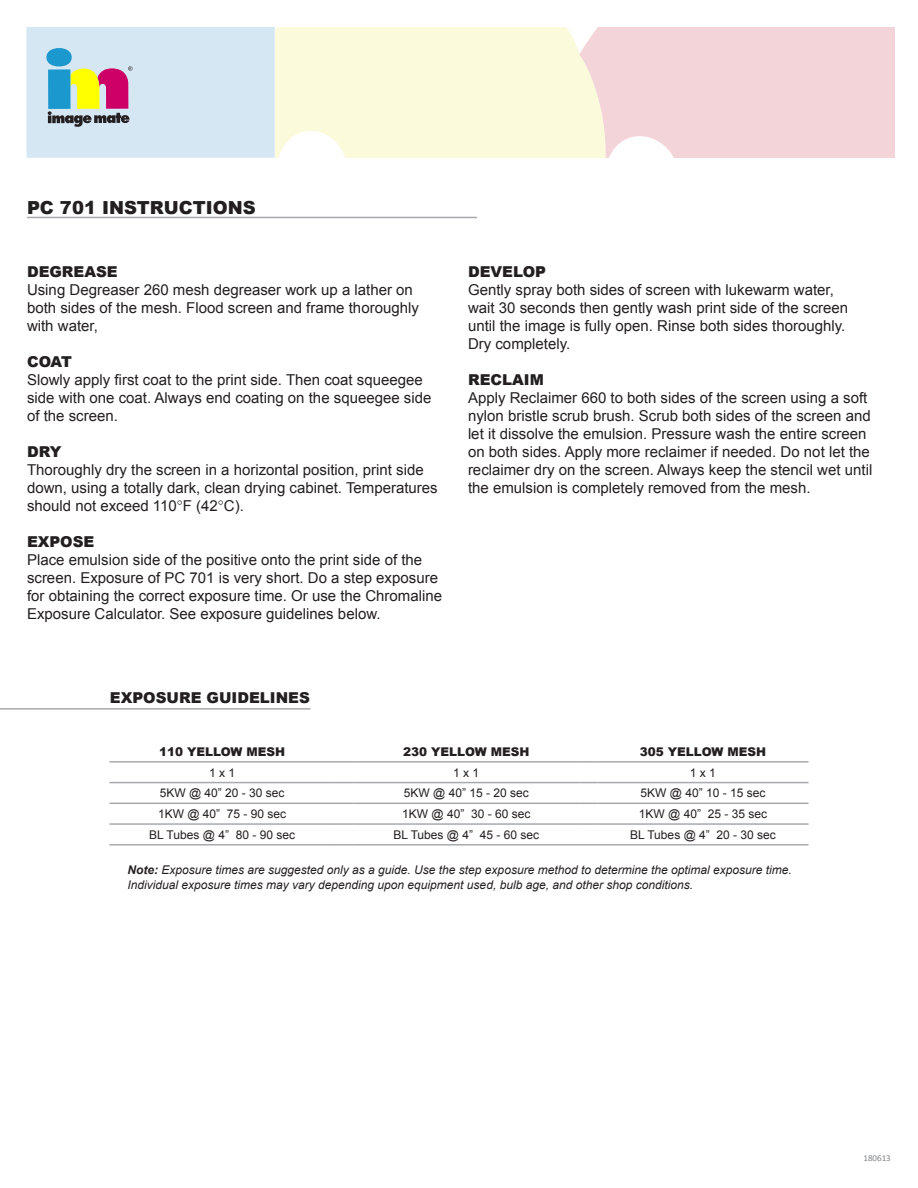
<style>
.page{position:relative;width:918px;height:1188px;background:#fff}
.page>*{position:absolute;margin:0;border:0;box-sizing:border-box;transform-origin:0 0}
.t1{font:900 18px "Arial";color:#231f20}
.t2{font:15px/18px "Arial";color:#231f20}
.t3{font:900 15px "Arial";color:#231f20}
.t4{font:italic 12px/14.4px "Arial";color:#231f20}
.t5{font:12px "Arial";color:#231f20}
.t6{font:900 12px "Arial";color:#231f20}
.t7{font:9px "Calibri";color:#808285}
.s1{font-family:"Helvetica Neue LT Std";font-weight:300}
.s2{font-weight:700}
</style>
<div class="page">
<div style="left:275px;top:27px;width:304px;height:131px;background:#fbfbdc"></div>
<svg style="left:579px;top:27px;width:316px;height:131px"></svg>
<hr style="left:109px;top:782px;width:226px;height:1px;background:#a8a9ad">
<svg style="left:335px;top:782px;width:18px;height:1px"></svg>
<hr style="left:353px;top:782px;width:226px;height:1px;background:#a8a9ad">
<svg style="left:579px;top:782px;width:18px;height:1px"></svg>
<hr style="left:597px;top:782px;width:212px;height:1px;background:#a8a9ad">
<hr style="left:109px;top:803px;width:226px;height:1px;background:#a8a9ad">
<svg style="left:335px;top:803px;width:18px;height:1px"></svg>
<hr style="left:353px;top:803px;width:226px;height:1px;background:#a8a9ad">
<svg style="left:579px;top:803px;width:18px;height:1px"></svg>
<hr style="left:597px;top:803px;width:212px;height:1px;background:#a8a9ad">
<hr style="left:109px;top:823px;width:226px;height:2px;background:#a8a9ad">
<svg style="left:335px;top:823px;width:18px;height:2px"></svg>
<hr style="left:353px;top:823px;width:226px;height:2px;background:#a8a9ad">
<svg style="left:579px;top:823px;width:18px;height:2px"></svg>
<hr style="left:597px;top:823px;width:212px;height:2px;background:#a8a9ad">
<hr style="left:109px;top:844px;width:226px;height:2px;background:#a8a9ad">
<svg style="left:335px;top:844px;width:18px;height:2px"></svg>
<hr style="left:353px;top:844px;width:226px;height:2px;background:#a8a9ad">
<svg style="left:579px;top:844px;width:18px;height:2px"></svg>
<hr style="left:597px;top:844px;width:212px;height:2px;background:#a8a9ad">
<hr style="left:109px;top:761px;width:226px;height:2px;background:#a8a9ad">
<svg style="left:335px;top:761px;width:18px;height:2px"></svg>
<hr style="left:353px;top:761px;width:226px;height:2px;background:#a8a9ad">
<svg style="left:579px;top:761px;width:18px;height:2px"></svg>
<hr style="left:597px;top:761px;width:212px;height:2px;background:#a8a9ad">
<hr style="left:27px;top:217px;width:450px;height:1px;background:#a8a9ad">
<hr style="left:0;top:708px;width:310px;height:2px;background:#a8a9ad">
<svg style="left:26px;top:27px;width:249px;height:131px"></svg>
<p class="t1" style="left:27px;top:194px;width:230px">PC 701 INSTRUCTIONS</p>
<p class="t3" style="left:27px;top:261px;width:92px">DEGREASE</p>
<p class="t2" style="left:27px;top:281px;width:393px">Using Degreaser 260 mesh degreaser work up a lather on both sides of the mesh. Flood screen and frame thoroughly with water,</p>
<p class="t3" style="left:27px;top:351px;width:47px">COAT</p>
<p class="t2" style="left:27px;top:371px;width:406px">Slowly apply first coat to the print side. Then coat squeegee side with one coat. Always end coating on the squeegee side of the screen.</p>
<p class="t3" style="left:27px;top:441px;width:36px">DRY</p>
<p class="t2" style="left:27px;top:461px;width:412px">Thoroughly dry the screen in a horizontal position, print side down, using a totally dark, clean drying cabinet. Temperatures should not exceed 110<span class="s1">°</span>F (42<span class="s1">°</span>C).</p>
<p class="t3" style="left:27px;top:531px;width:69px">EXPOSE</p>
<p class="t2" style="left:27px;top:551px;width:417px">Place emulsion side of the positive onto the print side of the screen. Exposure of PC 701 is very short. Do a step exposure for obtaining the correct exposure time. Or use the Chromaline Exposure Calculator. See exposure guidelines below.</p>
<p class="t3" style="left:468px;top:261px;width:80px">DEVELOP</p>
<p class="t2" style="left:468px;top:281px;width:382px">Gently spray both sides of screen with lukewarm water, wait 30 seconds then gently wash print side of the screen until the image is fully open. Rinse both sides thoroughly.<br>Dry completely.</p>
<p class="t3" style="left:468px;top:369px;width:77px">RECLAIM</p>
<p class="t2" style="left:468px;top:389px;width:406px">Apply Reclaimer 660 to both sides of the screen using a soft nylon bristle scrub brush. Scrub both sides of the screen and let it dissolve the emulsion. Pressure wash the entire screen on both sides. Apply more reclaimer if needed. Do not let the reclaimer dry on the screen. Always keep the stencil wet until the emulsion is completely removed from the mesh.</p>
<p class="t3" style="left:110px;top:687px;width:201px">EXPOSURE GUIDELINES</p>
<p class="t6" style="left:159px;top:743px;width:128px">110 YELLOW MESH</p>
<p class="t6" style="left:403px;top:743px;width:128px">230 YELLOW MESH</p>
<p class="t6" style="left:640px;top:743px;width:128px">305 YELLOW MESH</p>
<p class="t5" style="left:209px;top:765px;width:28px">1 x 1</p>
<p class="t5" style="left:453px;top:765px;width:28px">1 x 1</p>
<p class="t5" style="left:690px;top:765px;width:28px">1 x 1</p>
<p class="t5" style="left:160px;top:785px;width:126px">5KW @ 40” 20 - 30 sec</p>
<p class="t5" style="left:404px;top:785px;width:126px">5KW @ 40” 15 - 20 sec</p>
<p class="t5" style="left:641px;top:785px;width:126px">5KW @ 40” 10 - 15 sec</p>
<p class="t5" style="left:158px;top:806px;width:130px">1KW @ 40” 75 - 90 sec</p>
<p class="t5" style="left:402px;top:806px;width:130px">1KW @ 40” 30 - 60 sec</p>
<p class="t5" style="left:639px;top:806px;width:130px">1KW @ 40” 25 - 35 sec</p>
<p class="t5" style="left:149px;top:827px;width:147px">BL Tubes @ 4” 80 - 90 sec</p>
<p class="t5" style="left:393px;top:827px;width:147px">BL Tubes @ 4” 45 - 60 sec</p>
<p class="t5" style="left:630px;top:827px;width:147px">BL Tubes @ 4” 20 - 30 sec</p>
<p class="t4" style="left:128px;top:863px;width:666px"><span class="s2">Note:</span> Exposure times are suggested only as a guide. Use the step exposure method to determine the optimal exposure time.<br>Individual exposure times may vary depending upon equipment used, bulb age, and other shop conditions.</p>
<p class="t7" style="left:863px;top:1152px;width:29px">180613</p>
</div>
